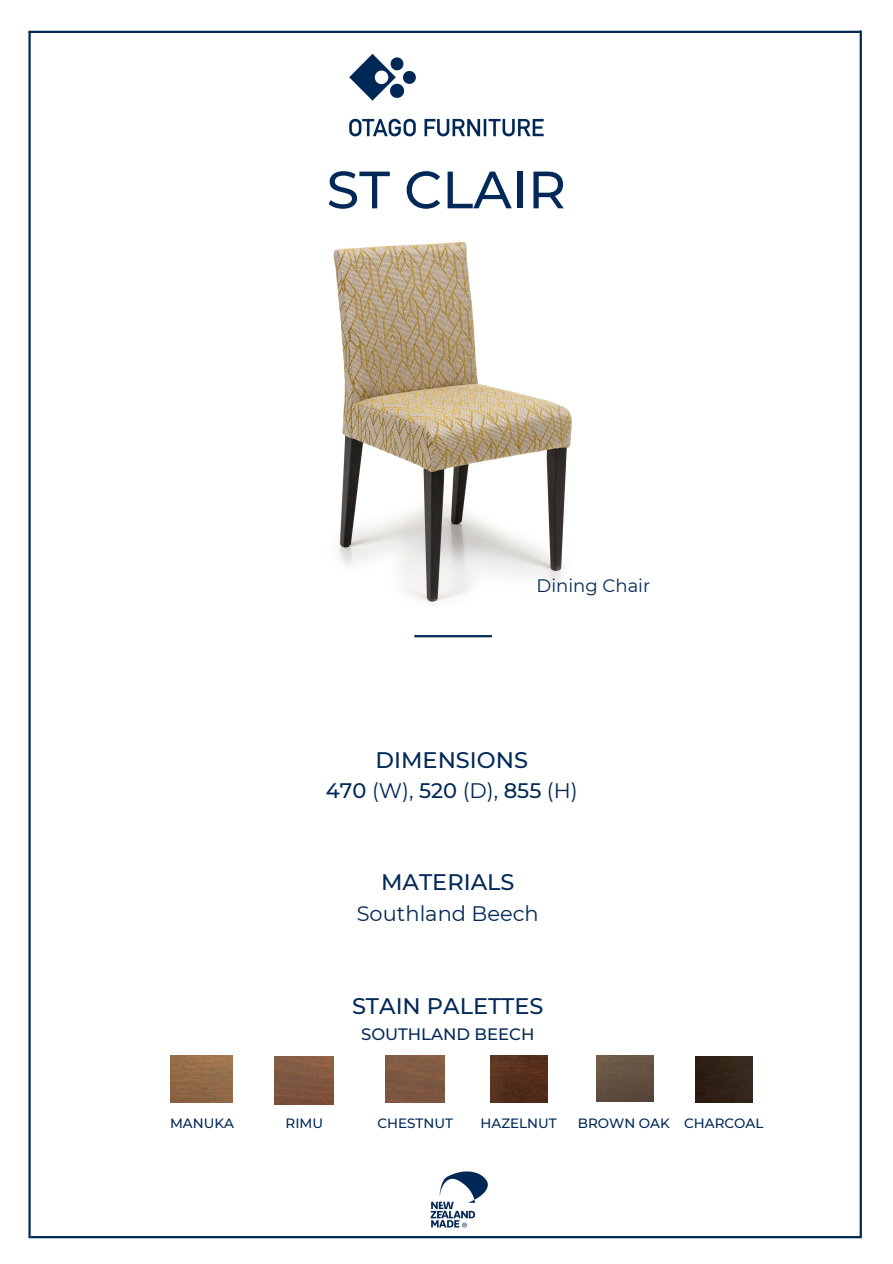
<style>
.page{position:relative;width:893px;height:1264px;background:#fff}
.page>*{position:absolute;margin:0;border:0;box-sizing:border-box;transform-origin:0 0}
.t1{font:500 52.5px "Montserrat";color:#022957}
.t2{font:500 22.5px "Montserrat";color:#022957}
.t3{font:21px "Montserrat";color:#022957}
.t4{font:18px "Montserrat";color:#022957}
.t5{font:500 16.5px "Montserrat";color:#022957}
.t6{font:500 13.5px "Montserrat";color:#022957}
.s1{font-weight:500}
</style>
<div class="page">
<img style="left:349px;top:53px;width:195px;height:83px">
<img style="left:171px;top:1055px;width:62px;height:47px">
<img style="left:275px;top:1056px;width:58px;height:48px">
<img style="left:386px;top:1055px;width:58px;height:47px">
<img style="left:490px;top:1055px;width:57px;height:47px">
<img style="left:596px;top:1055px;width:58px;height:46px">
<img style="left:695px;top:1056px;width:57px;height:46px">
<hr style="left:414px;top:635px;width:78px;height:2px;background:#022957">
<img style="left:431px;top:1171px;width:56px;height:57px">
<hr style="left:28px;top:31px;width:832px;height:2px;background:#022957">
<hr style="left:859px;top:30px;width:2px;height:1205px;background:#022957">
<hr style="left:28px;top:32px;width:3px;height:1206px;background:#022957">
<hr style="left:31px;top:1235px;width:830px;height:3px;background:#022957">
<img style="left:333px;top:241px;width:239px;height:363px">
<h1 class="t1" style="left:326px;top:157px;width:241px">ST CLAIR</h1>
<h3 class="t4" style="left:536px;top:574px;width:115px">Dining Chair</h3>
<h2 class="t2" style="left:375px;top:746px;width:154px">DIMENSIONS</h2>
<h3 class="t3" style="left:326px;top:777px;width:253px"><span class="s1">470</span> (W), <span class="s1">520</span> (D), <span class="s1">855</span> (H)</h3>
<h2 class="t2" style="left:381px;top:868px;width:135px">MATERIALS</h2>
<h3 class="t3" style="left:357px;top:900px;width:183px">Southland Beech</h3>
<h2 class="t2" style="left:352px;top:992px;width:193px">STAIN PALETTES</h2>
<p class="t5" style="left:361px;top:1024px;width:175px">SOUTHLAND BEECH</p>
<p class="t6" style="left:170px;top:1114px;width:65px">MANUKA</p>
<p class="t6" style="left:285px;top:1114px;width:39px">RIMU</p>
<p class="t6" style="left:377px;top:1114px;width:77px">CHESTNUT</p>
<p class="t6" style="left:480px;top:1114px;width:78px">HAZELNUT</p>
<p class="t6" style="left:577px;top:1114px;width:187px">BROWN OAK CHARCOAL</p>
</div>
